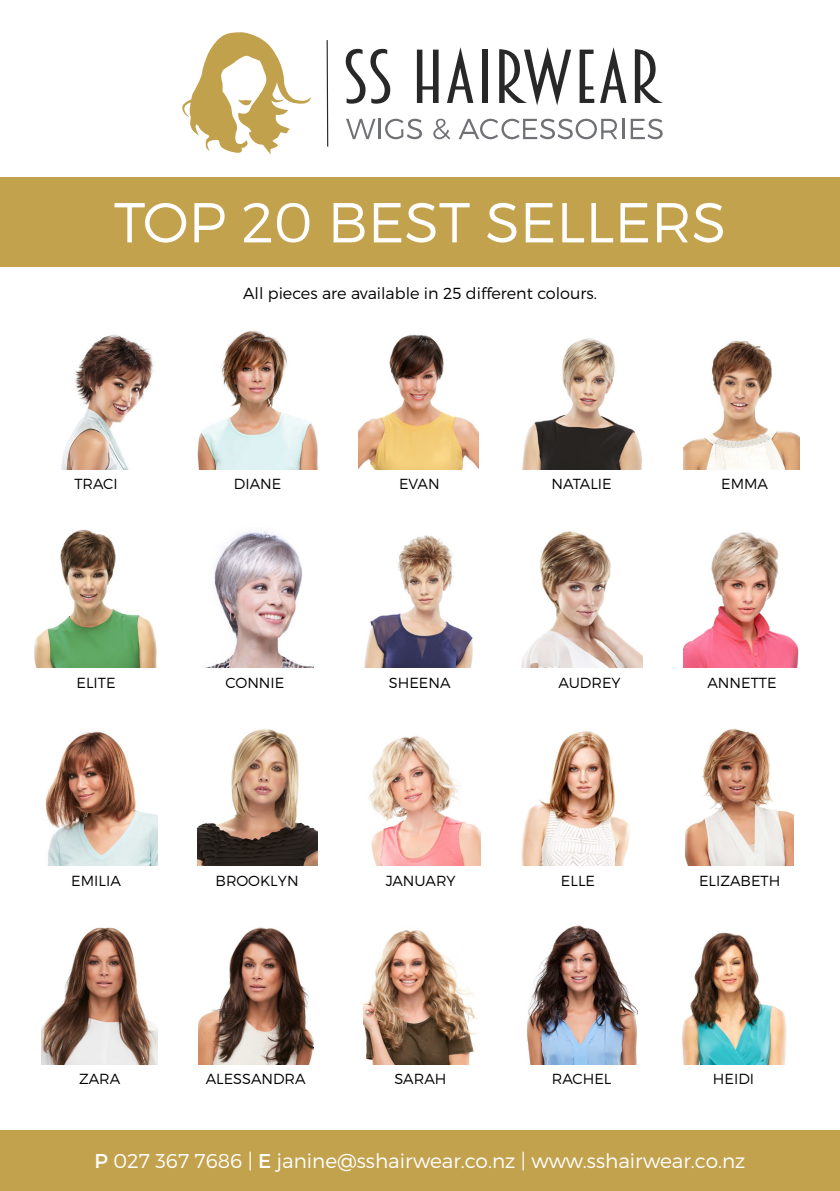
<style>
.page{position:relative;width:840px;height:1191px;background:#fff}
.page>*{position:absolute;margin:0;border:0;box-sizing:border-box;transform-origin:0 0}
.t1{font:300 56.2px "Montserrat";color:#fff}
.t2{font:300 20px "Montserrat";color:#fff}
.t3{font:300 16px "Montserrat";color:#000}
.t4{font:300 14.6px "Montserrat";color:#000}
.s1{font-weight:400}
</style>
<div class="page">
<img style="left:42px;top:927px;width:115px;height:137px">
<img style="left:45px;top:731px;width:112px;height:135px">
<div style="left:0;top:1130px;width:839px;height:61px;background:#c3a24e"></div>
<div style="left:0;top:177px;width:839px;height:90px;background:#c3a24e"></div>
<img style="left:197px;top:330px;width:121px;height:139px">
<img style="left:358px;top:334px;width:120px;height:135px">
<img style="left:522px;top:338px;width:119px;height:131px">
<img style="left:683px;top:340px;width:115px;height:129px">
<img style="left:35px;top:529px;width:122px;height:138px">
<img style="left:364px;top:535px;width:109px;height:132px">
<img style="left:683px;top:532px;width:116px;height:135px">
<img style="left:521px;top:731px;width:109px;height:135px">
<img style="left:685px;top:729px;width:108px;height:137px">
<img style="left:198px;top:927px;width:115px;height:137px">
<img style="left:363px;top:930px;width:114px;height:134px">
<img style="left:527px;top:925px;width:109px;height:139px">
<img style="left:682px;top:932px;width:105px;height:132px">
<img style="left:368px;top:736px;width:112px;height:130px">
<img style="left:521px;top:531px;width:121px;height:136px">
<img style="left:197px;top:729px;width:120px;height:137px">
<img style="left:61px;top:335px;width:93px;height:134px">
<img style="left:209px;top:531px;width:104px;height:136px">
<svg style="left:182px;top:32px;width:129px;height:123px"></svg>
<hr style="left:326px;top:40px;width:2px;height:107px;background:#282828">
<svg style="left:345px;top:49px;width:45px;height:55px"></svg>
<svg style="left:579px;top:47px;width:47px;height:56px"></svg>
<svg style="left:634px;top:49px;width:28px;height:54px"></svg>
<svg style="left:416px;top:50px;width:22px;height:53px"></svg>
<svg style="left:447px;top:47px;width:26px;height:56px"></svg>
<div style="left:481px;top:50px;width:6px;height:53px;background:#282828"></div>
<svg style="left:499px;top:47px;width:72px;height:58px"></svg>
<svg style="left:346px;top:119px;width:29px;height:20px"></svg>
<hr style="left:378px;top:119px;width:2px;height:20px;background:#707174">
<svg style="left:385px;top:119px;width:37px;height:20px"></svg>
<svg style="left:433px;top:119px;width:17px;height:20px"></svg>
<svg style="left:458px;top:119px;width:158px;height:20px"></svg>
<hr style="left:622px;top:119px;width:2px;height:20px;background:#707174">
<svg style="left:630px;top:119px;width:32px;height:20px"></svg>
<h1 class="t1" style="left:114px;top:188px;width:613px">TOP 20 BEST SELLERS</h1>
<p class="t3" style="left:243px;top:283px;width:355px">All pieces are available in 25 different colours.</p>
<p class="t4" style="left:74px;top:475px;width:45px">TRACI</p>
<p class="t4" style="left:234px;top:475px;width:49px">DIANE</p>
<p class="t4" style="left:399px;top:475px;width:42px">EVAN</p>
<p class="t4" style="left:551px;top:475px;width:62px">NATALIE</p>
<p class="t4" style="left:720px;top:475px;width:48px">EMMA</p>
<p class="t4" style="left:76px;top:673px;width:40px">ELITE</p>
<p class="t4" style="left:225px;top:673px;width:60px">CONNIE</p>
<p class="t4" style="left:388px;top:673px;width:63px">SHEENA</p>
<p class="t4" style="left:558px;top:673px;width:64px">AUDREY</p>
<p class="t4" style="left:707px;top:673px;width:71px">ANNETTE</p>
<p class="t4" style="left:71px;top:872px;width:51px">EMILIA</p>
<p class="t4" style="left:215px;top:872px;width:85px">BROOKLYN</p>
<p class="t4" style="left:385px;top:872px;width:71px">JANUARY</p>
<p class="t4" style="left:560px;top:872px;width:36px">ELLE</p>
<p class="t4" style="left:698px;top:872px;width:83px">ELIZABETH</p>
<p class="t4" style="left:79px;top:1070px;width:43px">ZARA</p>
<p class="t4" style="left:205px;top:1070px;width:101px">ALESSANDRA</p>
<p class="t4" style="left:394px;top:1070px;width:53px">SARAH</p>
<p class="t4" style="left:551px;top:1070px;width:61px">RACHEL</p>
<p class="t4" style="left:712px;top:1070px;width:43px">HEIDI</p>
<h2 class="t2" style="left:94px;top:1149px;width:652px"><span class="s1">P</span> 027 367 7686 | <span class="s1">E</span> janine@sshairwear.co.nz | www.sshairwear.co.nz</h2>
</div>
